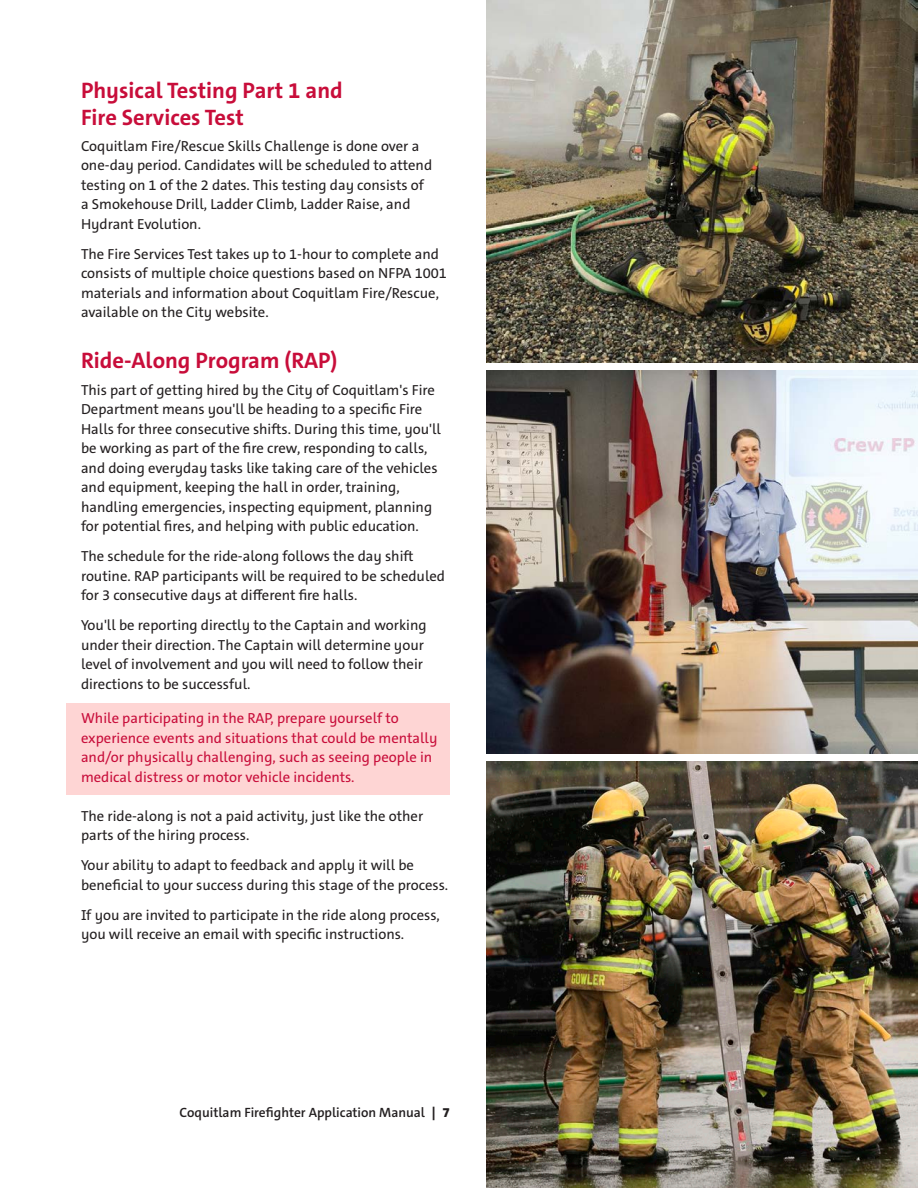
<style>
.page{position:relative;width:918px;height:1188px;background:#fff}
.page>*{position:absolute;margin:0;border:0;box-sizing:border-box;transform-origin:0 0}
.t1{font:700 22.5px/27px "The Sans C5";color:#c80d3a}
.t2{font:14.7px/19.5px "The Sans C5";color:#231f20}
.t3{font:14.7px/19.5px "The Sans C5";color:#c80d3a}
.t4{font:600 13.5px "The Sans C5";color:#231f20}
.s1{font-weight:800}
</style>
<div class="page">
<div style="left:66px;top:703px;width:384px;height:91px;background:#fed5d4"></div>
<img style="left:486px;top:371px;width:432px;height:382px">
<img style="left:486px;top:761px;width:432px;height:427px">
<img style="left:486px;top:0;width:432px;height:363px">
<h3 class="t1" style="left:81px;top:77px;width:263px">Physical Testing Part 1 and<br>Fire Services Test</h3>
<p class="t2" style="left:81px;top:136px;width:353px">Coquitlam Fire/Rescue Skills Challenge is done over a one-day period. Candidates will be scheduled to attend testing on 1 of the 2 dates. This testing day consists of a Smokehouse Drill, Ladder Climb, Ladder Raise, and Hydrant Evolution.</p>
<p class="t2" style="left:81px;top:244px;width:367px">The Fire Services Test takes up to 1-hour to complete and consists of multiple choice questions based on NFPA 1001 materials and information about Coquitlam Fire/Rescue, available on the City website.</p>
<h3 class="t1" style="left:81px;top:347px;width:258px">Ride-Along Program (RAP)</h3>
<p class="t2" style="left:81px;top:380px;width:362px">This part of getting hired by the City of Coquitlam's Fire Department means you'll be heading to a specifc Fire Halls for three consecutive shifts. During this time, you'll be working as part of the fre crew, responding to calls, and doing everyday tasks like taking care of the vehicles and equipment, keeping the hall in order, training, handling emergencies, inspecting equipment, planning for potential fres, and helping with public education.</p>
<p class="t2" style="left:81px;top:547px;width:366px">The schedule for the ride-along follows the day shift routine. RAP participants will be required to be scheduled for 3 consecutive days at diferent fre halls.</p>
<p class="t2" style="left:81px;top:615px;width:347px">You'll be reporting directly to the Captain and working under their direction. The Captain will determine your level of involvement and you will need to follow their directions to be successful.</p>
<p class="t3" style="left:81px;top:708px;width:358px">While participating in the RAP, prepare yourself to experience events and situations that could be mentally and/or physically challenging, such as seeing people in medical distress or motor vehicle incidents.</p>
<p class="t2" style="left:81px;top:806px;width:344px">The ride-along is not a paid activity, just like the other parts of the hiring process.</p>
<p class="t2" style="left:81px;top:855px;width:369px">Your ability to adapt to feedback and apply it will be benefcial to your success during this stage of the process.</p>
<p class="t2" style="left:81px;top:905px;width:360px">If you are invited to participate in the ride along process, you will receive an email with specifc instructions.</p>
<p class="t4" style="left:180px;top:1104px;width:272px">Coquitlam Firefghter Application Manual <span class="s1">| 7</span></p>
</div>
